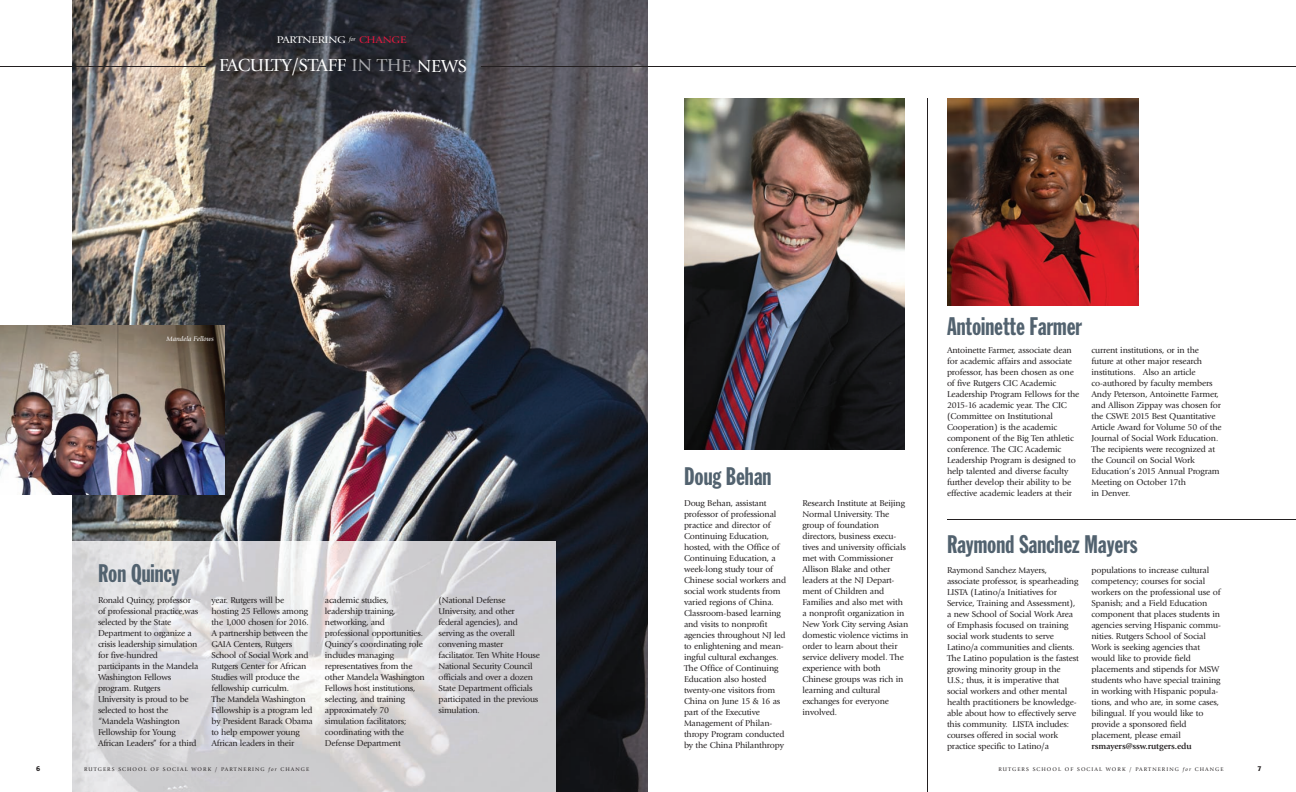
<style>
.page{position:relative;width:1296px;height:792px;background:#fff}
.page>*{position:absolute;margin:0;border:0;box-sizing:border-box;transform-origin:0 0}
.t1{font:25px "Franklin Gothic Extra Cond";color:#52626f}
.t2{font:18px "Giovanni";color:#fff}
.t3{font:10px "Giovanni";letter-spacing:-.015em;color:#fff;scale:1.15 1}
.t4{font:8.8px/11px "Giovanni";letter-spacing:-.015em;color:#231f20}
.t5{font:8.8px "Giovanni Bld";letter-spacing:-.015em;color:#231f20}
.t6{font:7px "Giovanni Itl";color:#fff}
.t7{font:500 7px "Formata BQ";color:#231f20}
.t8{font:5.5px "Giovanni";letter-spacing:.2em;color:#231f20}
.s1{color:#e4183e}
.s2{color:#a8a9ad}
.s3{font-family:"Giovanni Itl"}
</style>
<div class="page">
<img style="left:72px;top:0;width:576px;height:792px">
<hr style="left:927px;top:98px;width:1px;height:694px;background:#231f20">
<hr style="left:481px;top:66px;width:815px;height:1px;background:#231f20">
<hr style="left:947px;top:519px;width:349px;height:1px;background:#231f20">
<hr style="left:0;top:66px;width:206px;height:1px;background:#231f20">
<img style="left:684px;top:98px;width:221px;height:351px">
<img style="left:948px;top:98px;width:190px;height:207px">
<img style="left:72px;top:541px;width:484px;height:251px">
<img style="left:0;top:326px;width:225px;height:169px">
<p class="t3" style="left:277px;top:35px;width:114px">PARTNERING <sup>for</sup> <span class="s1">CHANGE</span></p>
<h2 class="t2" style="left:219px;top:58px;width:249px">FACULTY/STAFF <span class="s2">IN THE</span> NEWS</h2>
<p class="t6" style="left:166px;top:336px;width:49px">Mandela Fellows</p>
<h1 class="t1" style="left:98px;top:565px;width:83px">Ron Quincy</h1>
<p class="t4" style="left:98px;top:595px;width:102px">Ronald Quincy, professor of professional practice,was selected by the State<br>Department to organize a crisis leadership simulation for five-hundred participants in the Mandela<br>Washington Fellows program. Rutgers<br>University is proud to be selected to host the “Mandela Washington<br>Fellowship for Young<br>African Leaders” for a third</p>
<p class="t4" style="left:211px;top:595px;width:103px">year. Rutgers will be hosting 25 Fellows among the 1,000 chosen for 2016.<br>A partnership between the<br>GAIA Centers, Rutgers<br>School of Social Work and<br>Rutgers Center for African<br>Studies will produce the fellowship curriculm.<br>The Mandela Washington<br>Fellowship is a program led by President Barack Obama to help empower young<br>African leaders in their</p>
<p class="t4" style="left:325px;top:595px;width:101px">academic studies, leadership training, networking, and professional opportunities.<br>Quincy’s coordinating role includes managing representatives from the other Mandela Washington<br>Fellows host institutions, selecting, and training approximately 70 simulation facilitators; coordinating with the<br>Defense Department</p>
<p class="t4" style="left:438px;top:595px;width:103px">(National Defense<br>University, and other federal agencies), and serving as the overall convening master facilitator. Ten White House<br>National Security Council officials and over a dozen<br>State Department officials participated in the previous simulation.</p>
<h1 class="t1" style="left:684px;top:467px;width:89px">Doug Behan</h1>
<p class="t4" style="left:684px;top:498px;width:104px">Doug Behan, assistant professor of professional practice and director of<br>Continuing Education, hosted, with the Office of<br>Continuing Education, a week-long study tour of<br>Chinese social workers and social work students from varied regions of China.<br>Classroom-based learning and visits to nonprofit agencies throughout NJ led to enlightening and mean&shy;ingful cultural exchanges.<br>The Office of Continuing<br>Education also hosted twenty-one visitors from<br>China on June 15 &amp; 16 as part of the Executive<br>Management of Philan&shy;thropy Program conducted by the China Philanthropy</p>
<p class="t4" style="left:803px;top:498px;width:107px">Research Institute at Beijing<br>Normal University. The group of foundation directors, business execu&shy;tives and university officials met with Commissioner<br>Allison Blake and other leaders at the NJ Depart&shy;ment of Children and<br>Families and also met with a nonprofit organization in<br>New York City serving Asian domestic violence victims in order to learn about their service delivery model. The experience with both<br>Chinese groups was rich in learning and cultural exchanges for everyone involved.</p>
<h1 class="t1" style="left:947px;top:317px;width:136px">Antoinette Farmer</h1>
<p class="t4" style="left:947px;top:346px;width:134px">Antoinette Farmer, associate dean for academic affairs and associate professor, has been chosen as one of five Rutgers CIC Academic<br>Leadership Program Fellows for the<br>2015-16 academic year. The CIC (Committee on Institutional<br>Cooperation) is the academic component of the Big Ten athletic conference. The CIC Academic<br>Leadership Program is designed to help talented and diverse faculty further develop their ability to be effective academic leaders at their</p>
<p class="t4" style="left:1091px;top:346px;width:132px">current institutions, or in the future at other major research institutions. Also an article co-authored by faculty members<br>Andy Peterson, Antoinette Farmer, and Allison Zippay was chosen for the CSWE 2015 Best Quantitative<br>Article Award for Volume 50 of the<br>Journal of Social Work Education.<br>The recipients were recognized at the Council on Social Work<br>Education’s 2015 Annual Program<br>Meeting on October 17th<br>in Denver.</p>
<h1 class="t1" style="left:947px;top:535px;width:192px">Raymond Sanchez Mayers</h1>
<p class="t4" style="left:947px;top:565px;width:133px">Raymond Sanchez Mayers, associate professor, is spearheading<br>LISTA (Latino/a Initiatives for<br>Service, Training and Assessment), a new School of Social Work Area of Emphasis focused on training social work students to serve<br>Latino/a communities and clients.<br>The Latino population is the fastest growing minority group in the<br>U.S.; thus, it is imperative that social workers and other mental health practitioners be knowledge&shy;able about how to effectively serve this community. LISTA includes: courses offered in social work practice specific to Latino/a</p>
<p class="t4" style="left:1091px;top:565px;width:131px">populations to increase cultural competency; courses for social workers on the professional use of<br>Spanish; and a Field Education component that places students in agencies serving Hispanic commu&shy;nities. Rutgers School of Social<br>Work is seeking agencies that would like to provide field placements and stipends for MSW students who have special training in working with Hispanic popula&shy;tions, and who are, in some cases, bilingual. If you would like to provide a sponsored field placement, please email</p>
<p class="t5" style="left:1091px;top:742px;width:102px">rsmayers@ssw.rutgers.edu</p>
<p class="t7" style="left:36px;top:766px;width:6px">6</p>
<p class="t8" style="left:84px;top:767px;width:227px">RUTGERS SCHOOL OF SOCIAL WORK / PARTNERING <span class="s3">for</span> CHANGE</p>
<p class="t8" style="left:998px;top:767px;width:227px">RUTGERS SCHOOL OF SOCIAL WORK / PARTNERING <span class="s3">for</span> CHANGE</p>
<p class="t7" style="left:1258px;top:766px;width:6px">7</p>
</div>
